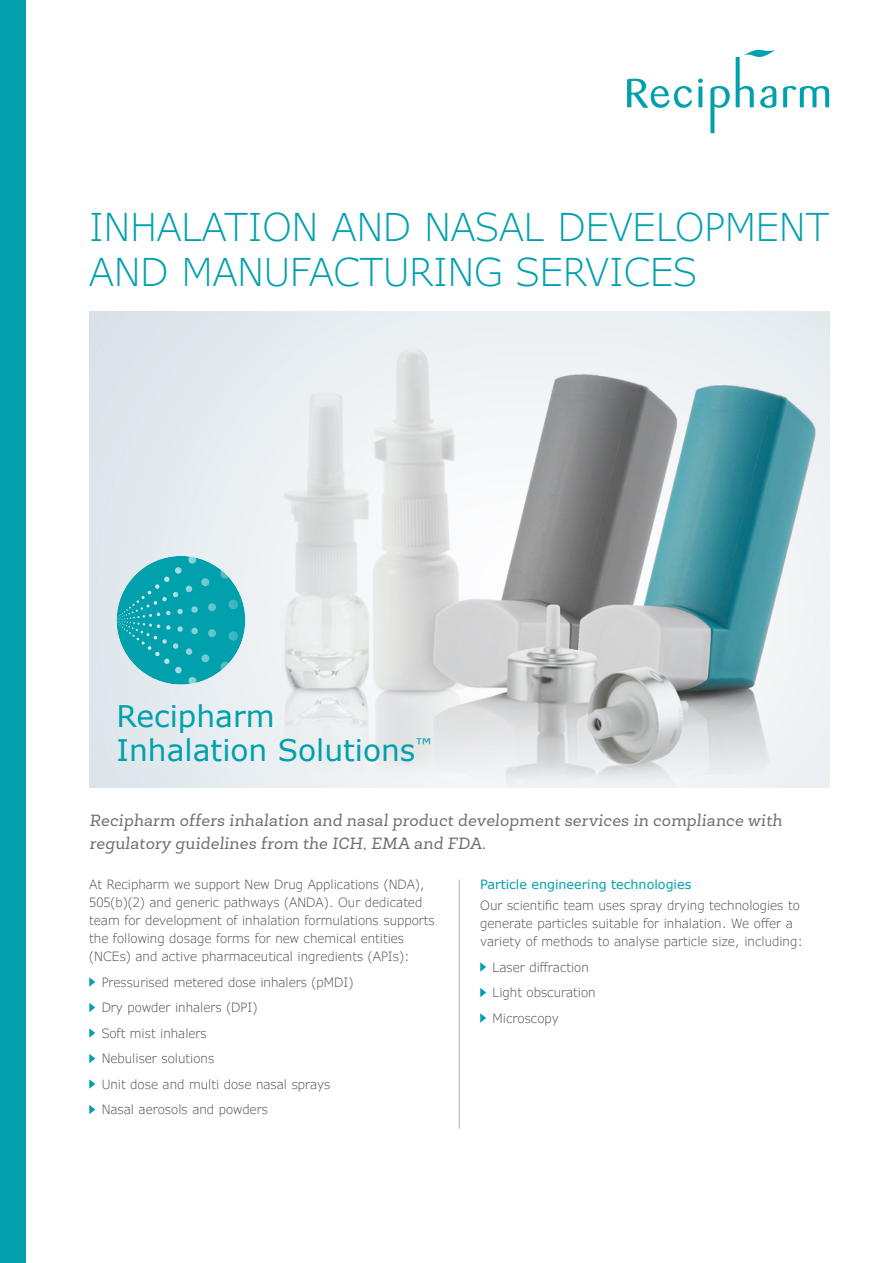
<style>
.page{position:relative;width:893px;height:1263px;background:#fff}
.page>*{position:absolute;margin:0;border:0;box-sizing:border-box;transform-origin:0 0}
.t1{font:300 38.25px/45.8px "Verdana Pro";color:#00a0ad}
.t2{font:29.7px/33.9px "Verdana";color:#00a0ad}
.t3{font:italic 16.5px/22.5px "Newslab";letter-spacing:.02em;color:#6f6f6f}
.t4{font:300 12.75px/25.5px "Verdana Pro";color:#4a4a4a}
.t5{font:12.75px "Verdana";color:#00a0ad}
</style>
<div class="page">
<div style="left:0;top:0;width:26px;height:1263px;background:#00a0ad"></div>
<svg style="left:627px;top:79px;width:65px;height:29px"></svg>
<svg style="left:698px;top:86px;width:4px;height:21px"></svg>
<svg style="left:698px;top:79px;width:5px;height:4px"></svg>
<svg style="left:710px;top:86px;width:20px;height:47px"></svg>
<svg style="left:736px;top:49px;width:40px;height:59px"></svg>
<svg style="left:783px;top:86px;width:46px;height:21px"></svg>
<svg style="left:89px;top:977px;width:6px;height:10px"></svg>
<svg style="left:89px;top:1003px;width:6px;height:9px"></svg>
<svg style="left:89px;top:1028px;width:6px;height:10px"></svg>
<svg style="left:89px;top:1054px;width:6px;height:9px"></svg>
<svg style="left:89px;top:1079px;width:6px;height:10px"></svg>
<svg style="left:89px;top:1105px;width:6px;height:9px"></svg>
<svg style="left:480px;top:962px;width:6px;height:10px"></svg>
<svg style="left:480px;top:988px;width:6px;height:9px"></svg>
<svg style="left:480px;top:1013px;width:6px;height:10px"></svg>
<hr style="left:459px;top:879px;width:1px;height:250px;background:#b3b2b2">
<img style="left:90px;top:311px;width:739px;height:476px">
<svg style="left:117px;top:556px;width:128px;height:128px;background:#3ab3be"></svg>
<h1 class="t1" style="left:89px;top:204px;width:741px">INHALATION AND NASAL DEVELOPMENT<br>AND MANUFACTURING SERVICES</h1>
<h2 class="t2" style="left:117px;top:700px;width:317px">Recipharm<br>Inhalation Solutions<sup>™</sup></h2>
<p class="t3" style="left:90px;top:809px;width:694px">Recipharm offers inhalation and nasal product development services in compliance with regulatory guidelines from the ICH, EMA and FDA.</p>
<p class="t4" style="left:89px;top:876px;width:347px;line-height:18px">At Recipharm we support New Drug Applications (NDA), 505(b)(2) and generic pathways (ANDA). Our dedicated team for development of inhalation formulations supports the following dosage forms for new chemical entities (NCEs) and active pharmaceutical ingredients (APIs):</p>
<p class="t4" style="left:102px;top:969px;width:253px">Pressurised metered dose inhalers (pMDI)<br>Dry powder inhalers (DPI)<br>Soft mist inhalers<br>Nebuliser solutions<br>Unit dose and multi dose nasal sprays<br>Nasal aerosols and powders</p>
<p class="t5" style="left:480px;top:876px;width:213px">Particle engineering technologies</p>
<p class="t4" style="left:480px;top:897px;width:324px;line-height:18px">Our scientific team uses spray drying technologies to generate particles suitable for inhalation. We offer a variety of methods to analyse particle size, including:</p>
<p class="t4" style="left:493px;top:954px;width:105px">Laser diffraction<br>Light obscuration<br>Microscopy</p>
</div>
